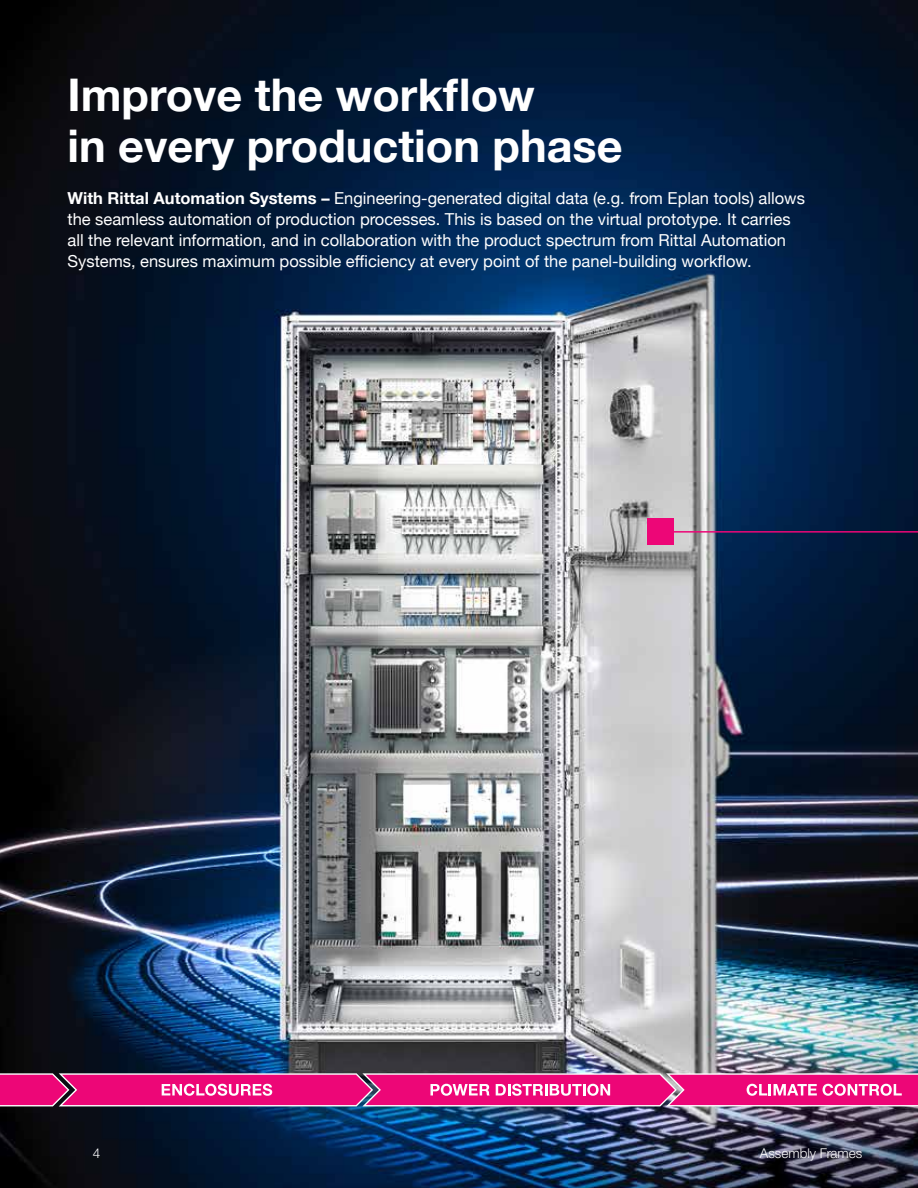
<style>
.page{position:relative;width:918px;height:1188px;background:#fff}
.page>*{position:absolute;margin:0;border:0;box-sizing:border-box;transform-origin:0 0}
.t1{font:700 45px/51px "Helvetica Neue";color:#fff}
.t2{font:16.5px/21px "Helvetica Neue";color:#fff}
.t3{font:300 13.5px "Neue Helvetica For Rittal";color:#fff}
.s1{font-weight:700}
</style>
<div class="page">
<img style="left:0;top:0;width:918px;height:1188px">
<svg style="left:0;top:1073px;width:918px;height:33px;background:#ea308c"></svg>
<div style="left:647px;top:518px;width:27px;height:27px;background:#ed0677"></div>
<hr style="left:663px;top:531px;width:255px;height:2px;background:#ed0677">
<h1 class="t1" style="left:68px;top:71px;width:557px">Improve the workflow<br>in every production phase</h1>
<p class="t2" style="left:68px;top:188px;width:739px"><span class="s1">With Rittal Automation Systems –</span> Engineering-generated digital data (e.g. from Eplan tools) allows the seamless automation of production processes. This is based on the virtual prototype. It carries all the relevant information, and in collaboration with the product spectrum from Rittal Automation Systems, ensures maximum possible efficiency at every point of the panel-building workflow.</p>
<p class="t3" style="left:93px;top:1145px;width:9px">4</p>
<p class="t3" style="left:760px;top:1145px;width:104px">Assembly Frames</p>
</div>
